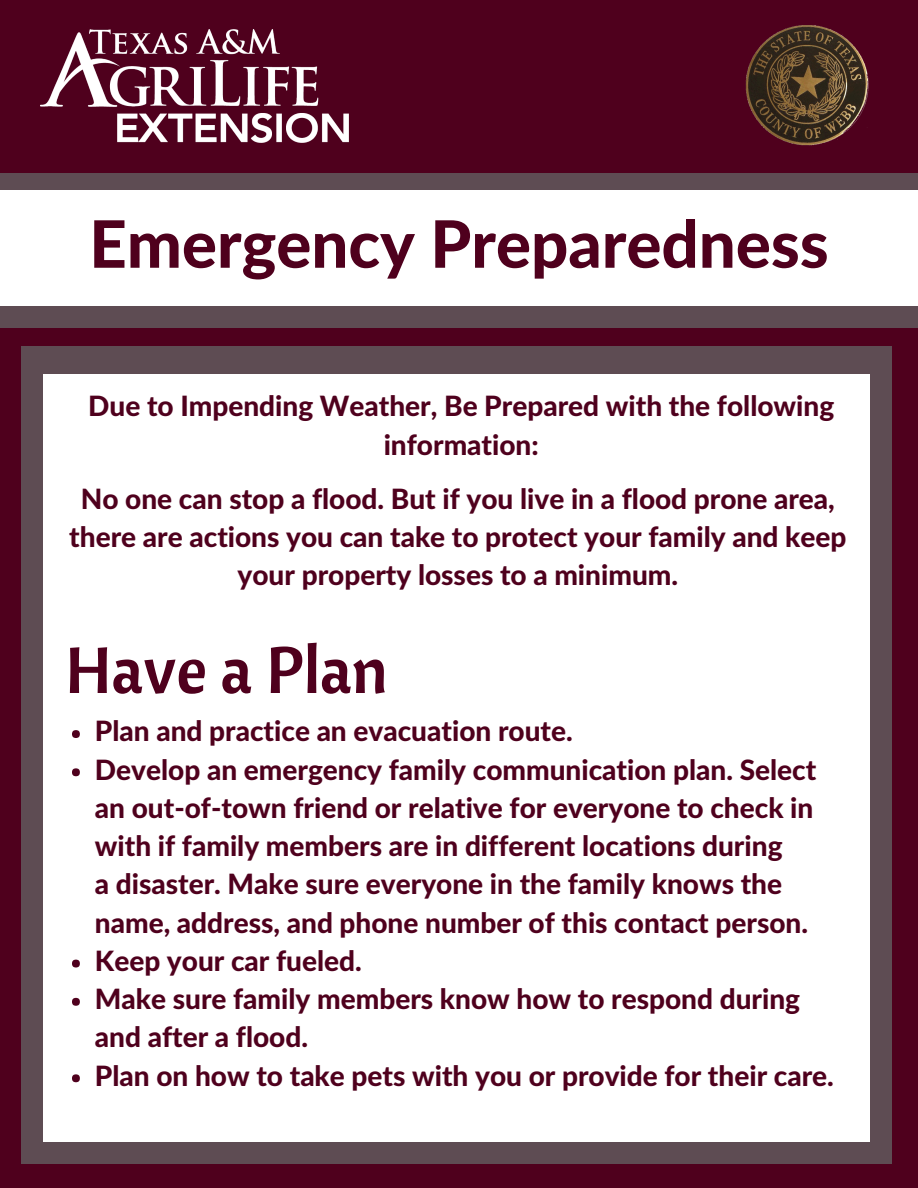
<style>
.page{position:relative;width:918px;height:1188px;background:#4f001d}
.page>*{position:absolute;margin:0;border:0;box-sizing:border-box;transform-origin:0 0}
.t1{font:800 65.4px "Lato";color:#4f001d}
.t2{font:65.4px "Cantora One";color:#4f001d}
.t3{font:800 28.05px/38.2px "Lato";color:#4f001d;text-align:center}
</style>
<div class="page">
<img style="left:40px;top:29px;width:309px;height:114px">
<img style="left:745px;top:25px;width:124px;height:121px">
<div style="left:0;top:173px;width:918px;height:154px;background:#5e4c53"></div>
<div style="left:21px;top:346px;width:871px;height:818px;background:#5e4c53"></div>
<div style="left:43px;top:375px;width:827px;height:767px;background:#fff"></div>
<div style="left:0;top:190px;width:918px;height:116px;background:#fff"></div>
<div style="left:72px;top:730px;width:8px;height:8px;background:#4f001d;border-radius:50%"></div>
<div style="left:72px;top:768px;width:8px;height:8px;background:#4f001d;border-radius:50%"></div>
<div style="left:72px;top:960px;width:8px;height:8px;background:#4f001d;border-radius:50%"></div>
<div style="left:72px;top:998px;width:8px;height:8px;background:#4f001d;border-radius:50%"></div>
<div style="left:72px;top:1074px;width:8px;height:8px;background:#4f001d;border-radius:50%"></div>
<h1 class="t1" style="left:89px;top:203px;width:741px">Emergency Preparedness</h1>
<p class="t3" style="left:88px;top:386px;width:748px">Due to Impending Weather, Be Prepared with the following information:</p>
<p class="t3" style="left:69px;top:479px;width:779px">No one can stop a flood. But if you live in a flood prone area, there are actions you can take to protect your family and keep your property losses to a minimum.</p>
<h1 class="t2" style="left:65px;top:628px;width:324px">Have a Plan</h1>
<p class="t3" style="left:95px;top:711px;width:741px;text-align:left">Plan and practice an evacuation route.<br>Develop an emergency family communication plan. Select an out-of-town friend or relative for everyone to check in with if family members are in different locations during<br>a disaster. Make sure everyone in the family knows the name, address, and phone number of this contact person.<br>Keep your car fueled.<br>Make sure family members know how to respond during and after a flood.<br>Plan on how to take pets with you or provide for their care.</p>
</div>
